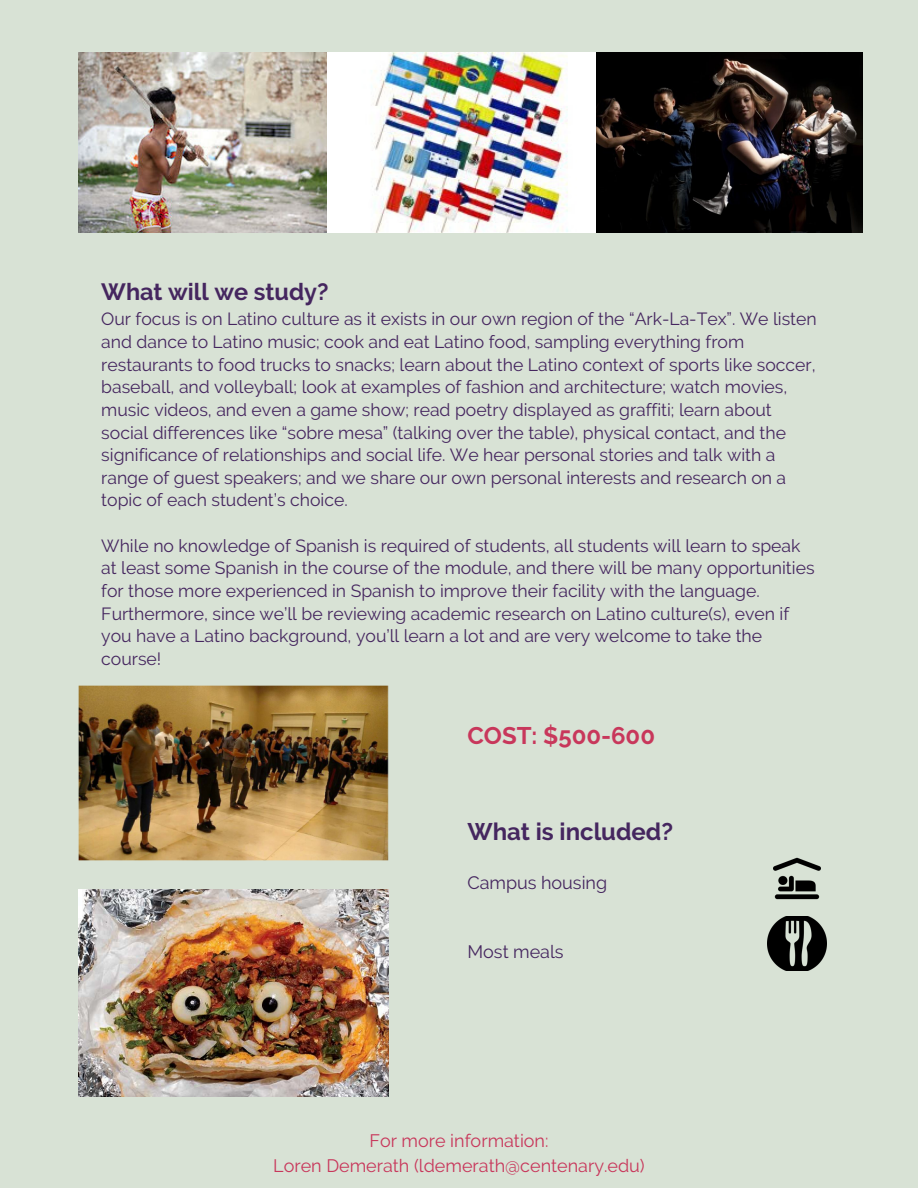
<style>
.page{position:relative;width:918px;height:1188px;background:#d8e2d5}
.page>*{position:absolute;margin:0;border:0;box-sizing:border-box;transform-origin:0 0}
.t1{font:700 24px "Raleway";color:#45265f}
.t2{font:700 24px "Raleway";color:#c8375b}
.t3{font:700 23.55px "Raleway";color:#45265f}
.t4{font:18px/24.8px "Raleway";color:#c8375b;text-align:center}
.t5{font:18px "Raleway";color:#45265f}
.t6{font:17.55px/22.6px "Raleway";color:#45265f}
</style>
<div class="page">
<img style="left:768px;top:917px;width:58px;height:54px">
<img style="left:773px;top:857px;width:48px;height:43px">
<img style="left:79px;top:686px;width:309px;height:174px">
<img style="left:79px;top:890px;width:309px;height:207px">
<img style="left:79px;top:53px;width:783px;height:180px">
<h2 class="t3" style="left:101px;top:278px;width:229px">What will we study?</h2>
<p class="t6" style="left:101px;top:308px;width:717px">Our focus is on Latino culture as it exists in our own region of the “Ark-La-Tex”. We listen and dance to Latino music; cook and eat Latino food, sampling everything from restaurants to food trucks to snacks; learn about the Latino context of sports like soccer, baseball, and volleyball; look at examples of fashion and architecture; watch movies, music videos, and even a game show; read poetry displayed as graffiti; learn about social differences like “sobre mesa” (talking over the table), physical contact, and the significance of relationships and social life. We hear personal stories and talk with a range of guest speakers; and we share our own personal interests and research on a topic of each student’s choice.</p>
<p class="t6" style="left:101px;top:534px;width:715px">While no knowledge of Spanish is required of students, all students will learn to speak at least some Spanish in the course of the module, and there will be many opportunities for those more experienced in Spanish to improve their facility with the language.<br>Furthermore, since we’ll be reviewing academic research on Latino culture(s), even if you have a Latino background, you’ll learn a lot and are very welcome to take the course!</p>
<h1 class="t2" style="left:468px;top:722px;width:189px">COST: $500-600</h1>
<h1 class="t1" style="left:468px;top:817px;width:207px">What is included?</h1>
<p class="t5" style="left:468px;top:872px;width:141px">Campus housing</p>
<p class="t5" style="left:468px;top:941px;width:98px">Most meals</p>
<p class="t4" style="left:273px;top:1128px;width:373px">For more information:<br>Loren Demerath (ldemerath@centenary.edu)</p>
</div>
